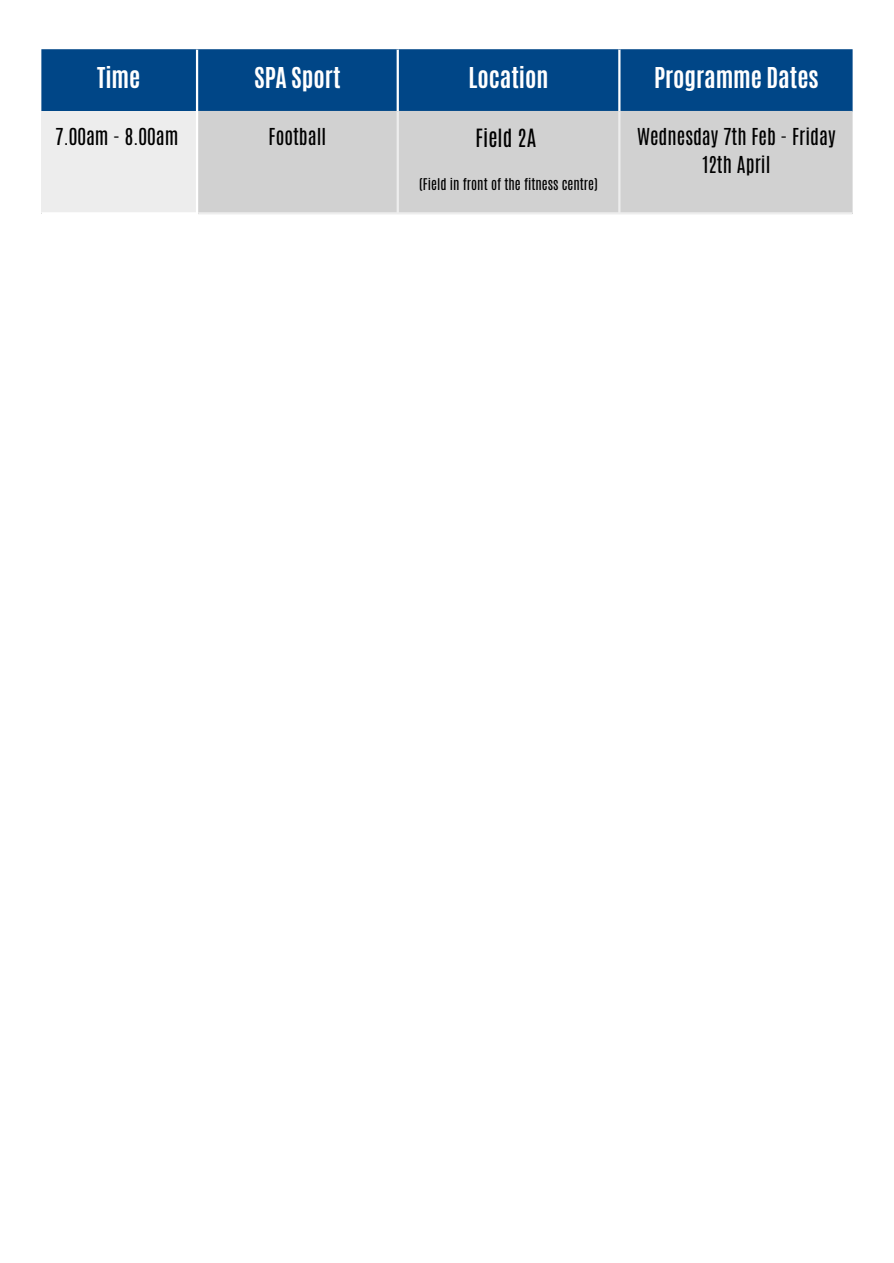
<style>
.page{position:relative;width:894px;height:1263px;background:#fff}
.page>*{position:absolute;margin:0;border:0;box-sizing:border-box;transform-origin:0 0}
.t1{font:700 24px "Antonio";color:#fff}
.t2{font:21px "Antonio";color:#000}
.t3{font:19.5px/28.2px "Antonio";color:#000;text-align:center}
.t4{font:13.5px "Antonio";color:#000}
</style>
<div class="page">
<div style="left:42px;top:50px;width:810px;height:61px;background:#004687"></div>
<div style="left:42px;top:111px;width:155px;height:103px;background:#ededed"></div>
<div style="left:198px;top:111px;width:654px;height:101px;background:#d1d1d1"></div>
<hr style="left:196px;top:50px;width:2px;height:162px;background:#fff">
<hr style="left:396px;top:50px;width:3px;height:61px;background:#fff">
<hr style="left:618px;top:50px;width:2px;height:61px;background:#fff">
<hr style="left:42px;top:212px;width:156px;height:2px;background:#fff">
<hr style="left:396px;top:111px;width:3px;height:101px;background:#ededed">
<hr style="left:618px;top:111px;width:2px;height:101px;background:#ededed">
<hr style="left:198px;top:212px;width:654px;height:2px;background:#ededed">
<p class="t1" style="left:97px;top:60px;width:45px">Time</p>
<p class="t1" style="left:254px;top:60px;width:88px">SPA Sport</p>
<p class="t1" style="left:468px;top:60px;width:81px">Location</p>
<p class="t1" style="left:654px;top:60px;width:166px">Programme Dates</p>
<p class="t3" style="left:55px;top:123px;width:125px">7.00am - 8.00am</p>
<p class="t3" style="left:268px;top:123px;width:59px">Football</p>
<h1 class="t2" style="left:475px;top:123px;width:62px">Field 2A</h1>
<p class="t4" style="left:419px;top:175px;width:180px">(Field in front of the fitness centre)</p>
<p class="t3" style="left:637px;top:123px;width:200px">Wednesday 7th Feb - Friday<br>12th April</p>
</div>
